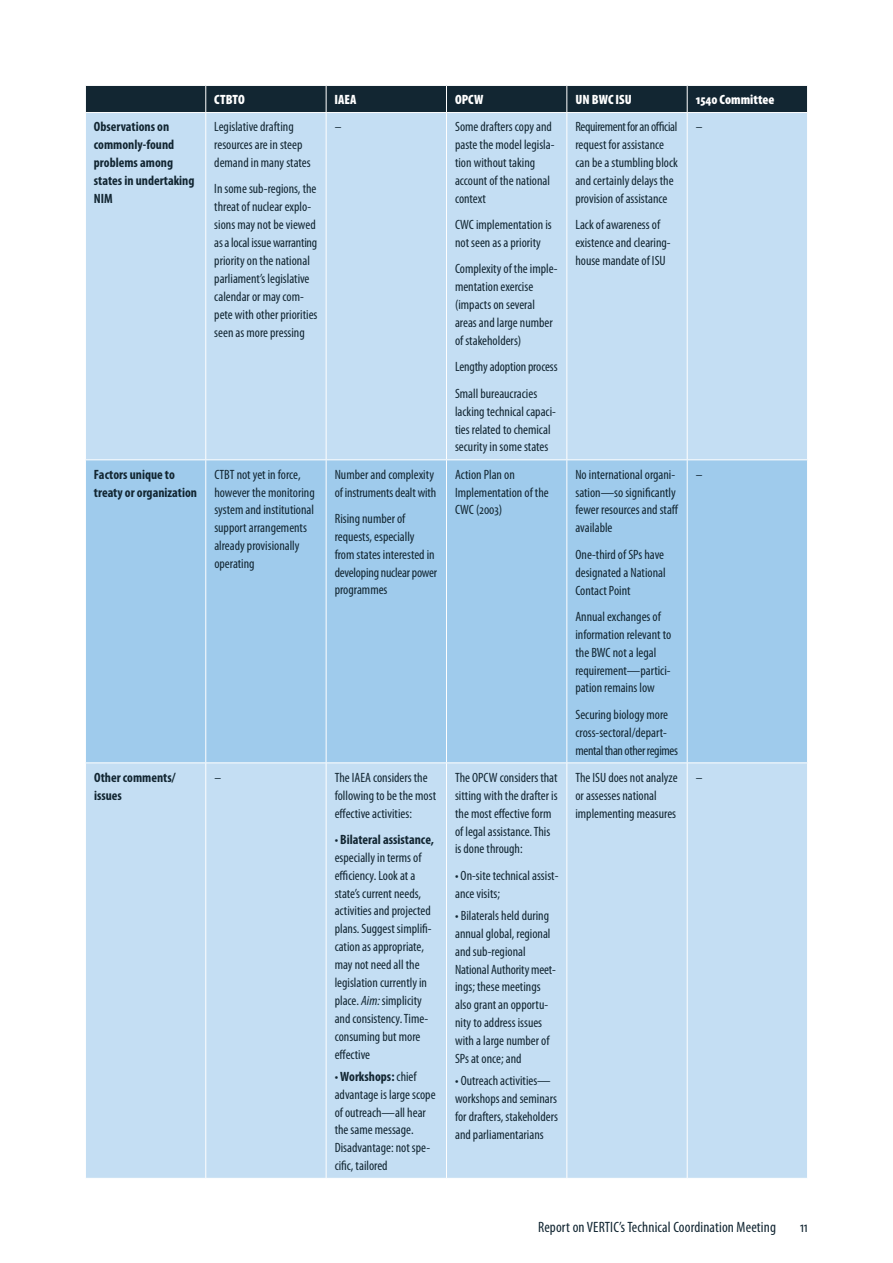
<style>
.page{position:relative;width:893px;height:1263px;background:#fff}
.page>*{position:absolute;margin:0;border:0;box-sizing:border-box;transform-origin:0 0}
.t1{font:condensed 15px "Myriad Pro";letter-spacing:.01em;color:#122632}
.t2{font:condensed 13.5px/17.9px "Myriad Pro";color:#122632}
.t3{font:700 condensed 13.5px/17.9px "Myriad Pro";color:#122632}
.t4{font:900 condensed 13.5px "Myriad Pro";color:#fff}
.s1{font-weight:700}
.s2{font-style:italic}
</style>
<div class="page">
<div style="left:86px;top:113px;width:721px;height:1065px;background:#c4def3"></div>
<div style="left:86px;top:460px;width:721px;height:302px;background:#9fcbec"></div>
<div style="left:85px;top:85px;width:722px;height:27px;background:#122632"></div>
<hr style="left:205px;top:113px;width:1px;height:346px;background:#fff">
<hr style="left:326px;top:113px;width:1px;height:346px;background:#fff">
<hr style="left:446px;top:113px;width:1px;height:346px;background:#fff">
<hr style="left:566px;top:113px;width:1px;height:346px;background:#fff">
<hr style="left:687px;top:113px;width:1px;height:346px;background:#fff">
<hr style="left:85px;top:459px;width:121px;height:1px;background:#fff">
<hr style="left:206px;top:459px;width:120px;height:1px;background:#fff">
<hr style="left:205px;top:460px;width:1px;height:302px;background:#fff">
<hr style="left:326px;top:459px;width:120px;height:1px;background:#fff">
<hr style="left:326px;top:460px;width:1px;height:302px;background:#fff">
<hr style="left:446px;top:459px;width:121px;height:1px;background:#fff">
<hr style="left:446px;top:460px;width:1px;height:302px;background:#fff">
<hr style="left:567px;top:459px;width:120px;height:1px;background:#fff">
<hr style="left:566px;top:460px;width:1px;height:302px;background:#fff">
<hr style="left:687px;top:459px;width:121px;height:1px;background:#fff">
<hr style="left:687px;top:460px;width:1px;height:302px;background:#fff">
<hr style="left:85px;top:762px;width:121px;height:1px;background:#fff">
<hr style="left:206px;top:762px;width:120px;height:1px;background:#fff">
<hr style="left:205px;top:763px;width:1px;height:415px;background:#fff">
<hr style="left:326px;top:762px;width:120px;height:1px;background:#fff">
<hr style="left:326px;top:763px;width:1px;height:415px;background:#fff">
<hr style="left:446px;top:762px;width:121px;height:1px;background:#fff">
<hr style="left:446px;top:763px;width:1px;height:415px;background:#fff">
<hr style="left:567px;top:762px;width:120px;height:1px;background:#fff">
<hr style="left:566px;top:763px;width:1px;height:415px;background:#fff">
<hr style="left:687px;top:762px;width:121px;height:1px;background:#fff">
<hr style="left:687px;top:763px;width:1px;height:415px;background:#fff">
<p class="t4" style="left:214px;top:92px;width:32px">CTBTO</p>
<p class="t4" style="left:335px;top:92px;width:23px">IAEA</p>
<p class="t4" style="left:455px;top:92px;width:30px">OPCW</p>
<p class="t4" style="left:575px;top:92px;width:58px">UN BWC ISU</p>
<p class="t4" style="left:696px;top:92px;width:80px">1540 Committee</p>
<p class="t3" style="left:94px;top:117px;width:102px">Observations on commonly-found problems among states in undertaking<br>NIM</p>
<p class="t2" style="left:214px;top:118px;width:98px">Legislative drafting resources are in steep demand in many states</p>
<p class="t2" style="left:214px;top:180px;width:105px">In some sub-regions, the threat of nuclear explo&shy;sions may not be viewed as a local issue warranting priority on the national parliament’s legislative calendar or may com&shy;pete with other priorities seen as more pressing</p>
<p class="t2" style="left:335px;top:118px;width:8px">–</p>
<p class="t2" style="left:455px;top:118px;width:101px">Some drafters copy and paste the model legisla&shy;tion without taking account of the national context</p>
<p class="t2" style="left:455px;top:216px;width:98px">CWC implementation is not seen as a priority</p>
<p class="t2" style="left:455px;top:260px;width:104px">Complexity of the imple&shy;mentation exercise (impacts on several areas and large number of stakeholders)</p>
<p class="t2" style="left:455px;top:354px;width:104px;line-height:26.4px">Lengthy adoption process<br>Small bureaucracies</p>
<p class="t2" style="left:455px;top:402px;width:102px">lacking technical capaci&shy;ties related to chemical security in some states</p>
<p class="t2" style="left:575px;top:118px;width:104px">Requirement for an official request for assistance can be a stumbling block and certainly delays the provision of assistance</p>
<p class="t2" style="left:575px;top:216px;width:97px">Lack of awareness of existence and clearing&shy;house mandate of ISU</p>
<p class="t3" style="left:94px;top:465px;width:105px">Factors unique to treaty or organization</p>
<p class="t2" style="left:214px;top:465px;width:102px">CTBT not yet in force, however the monitoring system and institutional support arrangements already provisionally operating</p>
<p class="t2" style="left:335px;top:465px;width:103px">Number and complexity of instruments dealt with</p>
<p class="t2" style="left:335px;top:509px;width:104px">Rising number of requests, especially from states interested in developing nuclear power programmes</p>
<p class="t2" style="left:455px;top:465px;width:95px">Action Plan on<br>Implementation of the<br>CWC (2003)</p>
<p class="t2" style="left:575px;top:465px;width:105px">No international organi&shy;sation—so significantly fewer resources and staff available</p>
<p class="t2" style="left:575px;top:545px;width:92px;text-align:justify">One-third of SPs have designated a National Contact Point</p>
<p class="t2" style="left:575px;top:607px;width:97px">Annual exchanges of information relevant to the BWC not a legal requirement—partici&shy;pation remains low</p>
<p class="t2" style="left:575px;top:705px;width:104px">Securing biology more cross-sectoral/depart&shy;mental than other regimes</p>
<p class="t2" style="left:696px;top:118px;width:8px">–</p>
<p class="t2" style="left:696px;top:465px;width:8px">–</p>
<p class="t3" style="left:94px;top:768px;width:83px">Other comments/ issues</p>
<p class="t2" style="left:214px;top:768px;width:8px">–</p>
<p class="t2" style="left:335px;top:768px;width:103px">The IAEA considers the following to be the most effective activities:</p>
<p class="t2" style="left:335px;top:830px;width:101px">• <span class="s1">Bilateral assistance, </span>especially in terms of efficiency. Look at a state’s current needs, activities and projected plans. Suggest simplifi&shy;cation as appropriate, may not need all the legislation currently in place. <span class="s2">Aim:</span> simplicity and consistency. Time&shy;consuming but more effective</p>
<p class="t2" style="left:335px;top:1067px;width:102px">• <span class="s1">Workshops:</span> chief advantage is large scope of outreach—all hear the same message.<br>Disadvantage: not spe&shy;cific, tailored</p>
<p class="t2" style="left:455px;top:768px;width:104px">The OPCW considers that sitting with the drafter is the most effective form of legal assistance. This is done through:</p>
<p class="t2" style="left:455px;top:866px;width:105px">• On-site technical assist&shy;ance visits;</p>
<p class="t2" style="left:455px;top:906px;width:102px">• Bilaterals held during annual global, regional and sub-regional<br>National Authority meet&shy;ings; these meetings also grant an opportu&shy;nity to address issues with a large number of<br>SPs at once; and</p>
<p class="t2" style="left:455px;top:1071px;width:104px">• Outreach activities— workshops and seminars for drafters, stakeholders and parliamentarians</p>
<p class="t2" style="left:575px;top:768px;width:104px">The ISU does not analyze or assesses national implementing measures</p>
<p class="t2" style="left:696px;top:768px;width:8px">–</p>
<p class="t1" style="left:538px;top:1218px;width:239px">Report on VERTIC’s Technical Coordination Meeting</p>
<p class="t1" style="left:800px;top:1218px;width:9px">11</p>
</div>
